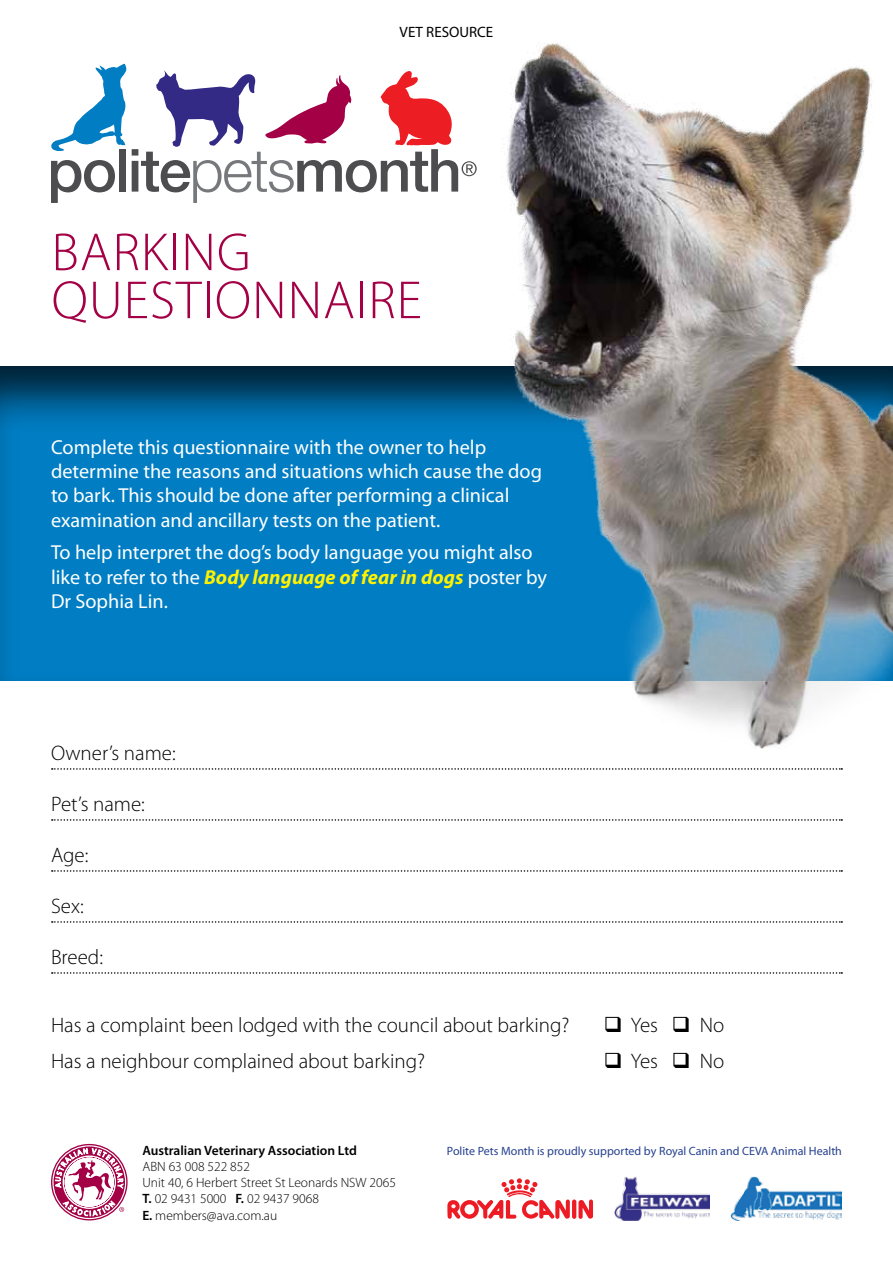
<style>
.page{position:relative;width:893px;height:1263px;background:#fff}
.page>*{position:absolute;margin:0;border:0;box-sizing:border-box;transform-origin:0 0}
.t1{font:300 54px/48px "Myriad Pro";letter-spacing:.02em;color:#a30046}
.t2{font:300 21px "Myriad Pro";color:#000}
.t3{font:20.25px/24.3px "Myriad Pro";color:#fff}
.t4{font:15px "Myriad Pro";color:#000}
.t5{font:300 13.5px/16.2px "Myriad Pro";color:#000}
.t6{font:600 13.5px "Myriad Pro";color:#000}
.t7{font:12px "Myriad Pro";color:#25408f}
.s1{font-weight:700;font-style:italic;color:#fff200}
.s2{font-weight:600}
</style>
<div class="page">
<div style="left:0;top:363px;width:893px;height:318px;background:#000;opacity:.75"></div>
<svg style="left:52px;top:768px;width:790px;height:2px"></svg>
<svg style="left:52px;top:819px;width:790px;height:2px"></svg>
<svg style="left:52px;top:870px;width:790px;height:2px"></svg>
<svg style="left:52px;top:921px;width:790px;height:2px"></svg>
<svg style="left:52px;top:972px;width:790px;height:2px"></svg>
<svg style="left:51px;top:63px;width:426px;height:140px"></svg>
<svg style="left:52px;top:1145px;width:74px;height:74px"></svg>
<img style="left:614px;top:1177px;width:96px;height:43px">
<img style="left:730px;top:1177px;width:111px;height:43px">
<svg style="left:447px;top:1178px;width:146px;height:41px"></svg>
<img style="left:502px;top:43px;width:391px;height:705px">
<p class="t4" style="left:400px;top:22px;width:95px">VET RESOURCE</p>
<h1 class="t1" style="left:52px;top:228px;width:372px">Barking questionnaire</h1>
<p class="t3" style="left:51px;top:434px;width:492px">Complete this questionnaire with the owner to help determine the reasons and situations which cause the dog to bark. This should be done after performing a clinical examination and ancillary tests on the patient.</p>
<p class="t3" style="left:51px;top:540px;width:498px">To help interpret the dog’s body language you might also like to refer to the <span class="s1">Body language of fear in dogs</span> poster by<br>Dr Sophia Lin.</p>
<p class="t2" style="left:51px;top:740px;width:126px">Owner’s name:</p>
<p class="t2" style="left:51px;top:791px;width:95px">Pet’s name:</p>
<p class="t2" style="left:51px;top:842px;width:39px">Age:</p>
<p class="t2" style="left:51px;top:893px;width:34px">Sex:</p>
<p class="t2" style="left:51px;top:944px;width:54px">Breed:</p>
<p class="t2" style="left:51px;top:1012px;width:520px">Has a complaint been lodged with the council about barking?</p>
<p class="t2" style="left:604px;top:1012px;width:122px">❑ Yes ❑ N o</p>
<p class="t2" style="left:51px;top:1048px;width:376px">Has a neighbour complained about barking?</p>
<p class="t2" style="left:604px;top:1048px;width:122px">❑ Yes ❑ N o</p>
<p class="t6" style="left:142px;top:1142px;width:216px">Australian Veterinary Association Ltd</p>
<p class="t5" style="left:142px;top:1158px;width:255px">ABN 63 008 522 852<br>U nit 40, 6 Herbert Street St Leonards NSW 2065<br><span class="s2">T.</span> 02 9431 5000 <span class="s2">F.</span> 02 9437 9068<br><span class="s2">E.</span> members@ava.com.au</p>
<p class="t7" style="left:447px;top:1143px;width:397px">Polite Pets Month is proudly supported by Royal Canin and CEVA Animal Health</p>
</div>
